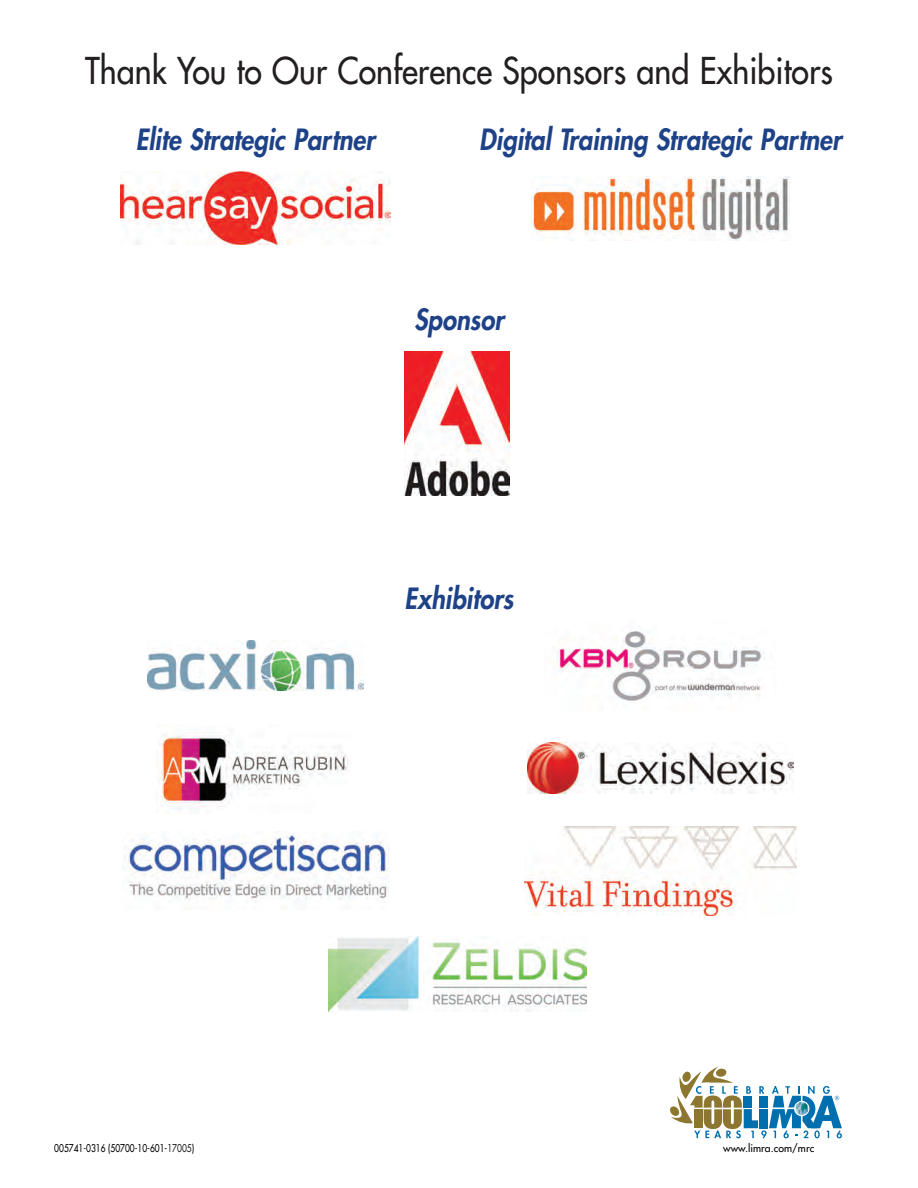
<style>
.page{position:relative;width:918px;height:1188px;background:#fff}
.page>*{position:absolute;margin:0;border:0;box-sizing:border-box;transform-origin:0 0}
.t1{font:500 36px "Futura Std";color:#231f20;scale:.9 1}
.t2{font:italic 800 28.5px "Futura Std";color:#1e4288;scale:.9 1}
.t3{font:10.5px "Futura";color:#000;scale:.8 1}
.t4{font:500 10.5px "Futura Std";color:#000}
.s1{color:#231f20}
</style>
<div class="page">
<svg style="left:670px;top:1066px;width:172px;height:72px"></svg>
<img style="left:120px;top:171px;width:270px;height:74px">
<img style="left:531px;top:177px;width:258px;height:64px">
<img style="left:405px;top:352px;width:104px;height:144px">
<img style="left:147px;top:640px;width:216px;height:51px">
<img style="left:557px;top:630px;width:208px;height:71px">
<img style="left:158px;top:732px;width:191px;height:78px">
<img style="left:528px;top:742px;width:266px;height:52px">
<img style="left:123px;top:834px;width:265px;height:68px">
<img style="left:524px;top:827px;width:272px;height:89px">
<img style="left:328px;top:937px;width:258px;height:74px">
<p class="t1" style="left:85px;top:48px;width:832px">Thank You to Our Conference Sponsors and Exhibitors</p>
<p class="t2" style="left:136px;top:121px;width:267px">Elite Strategic Partner</p>
<p class="t2" style="left:479px;top:121px;width:404px">Digital Training Strategic Partner</p>
<p class="t2" style="left:414px;top:301px;width:101px">Sponsor</p>
<p class="t2" style="left:405px;top:581px;width:123px">Exhibitors</p>
<p class="t3" style="left:54px;top:1141px;width:176px">005741-0316 (50700-10-601-<span class="s1">17005</span>)</p>
<p class="t4" style="left:723px;top:1141px;width:93px">www.limra.com/mrc</p>
</div>
